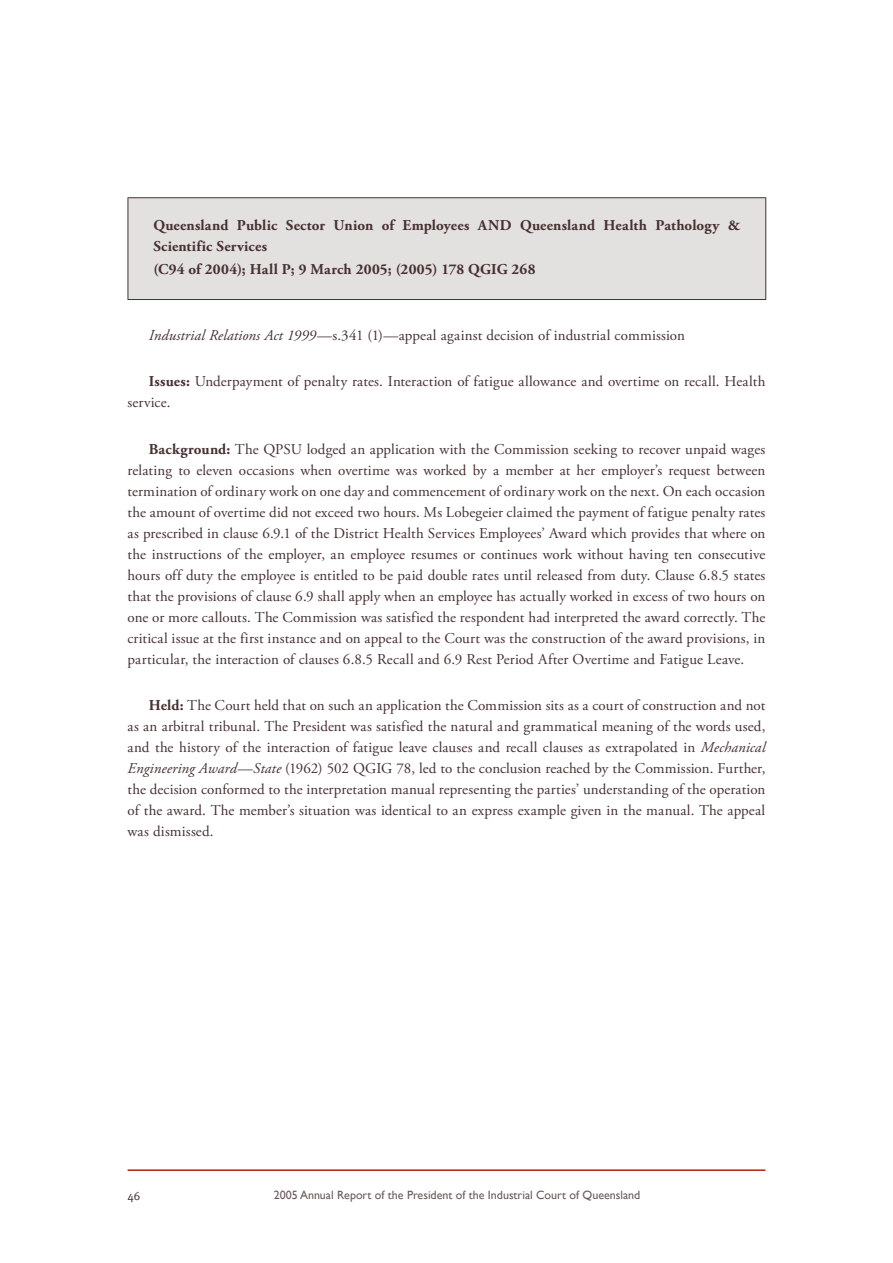
<style>
.page{position:relative;width:893px;height:1263px;background:#fff}
.page>*{position:absolute;margin:0;border:0;box-sizing:border-box;transform-origin:0 0}
.t1{font:15px/21px "Adobe Garamond Pro";letter-spacing:.01em;color:#463031;text-align:justify}
.t2{font:700 15px/21px "Adobe Garamond Pro";letter-spacing:.01em;color:#463031}
.t3{font:12px "Gill Sans";color:#6b595a}
.t4{font:12px "Meta Plus Normal";color:#463031}
.s1{font-style:italic}
.s2{font-weight:700}
</style>
<div class="page">
<hr style="left:128px;top:1169px;width:637px;height:2px;background:#b11f16">
<div style="left:128px;top:198px;width:638px;height:101px;background:#e3e0e0"></div>
<hr style="left:128px;top:197px;width:638px;height:1px;background:#463031">
<hr style="left:128px;top:198px;width:1px;height:101px;background:#463031">
<hr style="left:765px;top:198px;width:1px;height:101px;background:#463031">
<hr style="left:128px;top:299px;width:638px;height:1px;background:#463031">
<p class="t2" style="left:153px;top:215px;width:588px">Queensland Public Sector Union of Employees AND Queensland Health Pathology &amp;<br>Scientific Services</p>
<p class="t2" style="left:153px;top:259px;width:384px">(C94 of 2004); Hall P; 9 March 2005; (2005) 178 QGIG 268</p>
<p class="t1" style="left:149px;top:325px;width:538px"><span class="s1">Industrial Relations Act 1999</span>—s.341 (1)—appeal against decision of industrial commission</p>
<p class="t1" style="left:128px;top:372px;width:639px;text-indent:21px"><span class="s2">Issues:</span> Underpayment of penalty rates. Interaction of fatigue allowance and overtime on recall. Health service.</p>
<p class="t1" style="left:128px;top:439px;width:639px;text-indent:21px"><span class="s2">Background:</span> The QPSU lodged an application with the Commission seeking to recover unpaid wages relating to eleven occasions when overtime was worked by a member at her employer’s request between termination of ordinary work on one day and commencement of ordinary work on the next. On each occasion the amount of overtime did not exceed two hours. Ms Lobegeier claimed the payment of fatigue penalty rates as prescribed in clause 6.9.1 of the District Health Services Employees’ Award which provides that where on the instructions of the employer, an employee resumes or continues work without having ten consecutive hours off duty the employee is entitled to be paid double rates until released from duty. Clause 6.8.5 states that the provisions of clause 6.9 shall apply when an employee has actually worked in excess of two hours on one or more callouts. The Commission was satisfied the respondent had interpreted the award correctly. The critical issue at the first instance and on appeal to the Court was the construction of the award provisions, in particular, the interaction of clauses 6.8.5 Recall and 6.9 Rest Period After Overtime and Fatigue Leave.</p>
<p class="t1" style="left:128px;top:695px;width:639px;text-indent:21px"><span class="s2">Held:</span> The Court held that on such an application the Commission sits as a court of construction and not as an arbitral tribunal. The President was satisfied the natural and grammatical meaning of the words used, and the history of the interaction of fatigue leave clauses and recall clauses as extrapolated in <span class="s1">Mechanical Engineering Award</span>—<span class="s1">State</span> (1962) 502 QGIG 78, led to the conclusion reached by the Commission. Further, the decision conformed to the interpretation manual representing the parties’ understanding of the operation of the award. The member’s situation was identical to an express example given in the manual. The appeal was dismissed.</p>
<p class="t4" style="left:128px;top:1189px;width:7px">46</p>
<p class="t3" style="left:274px;top:1188px;width:368px">2005 Annual Report of the President of the Industrial Court of Queensland</p>
</div>
